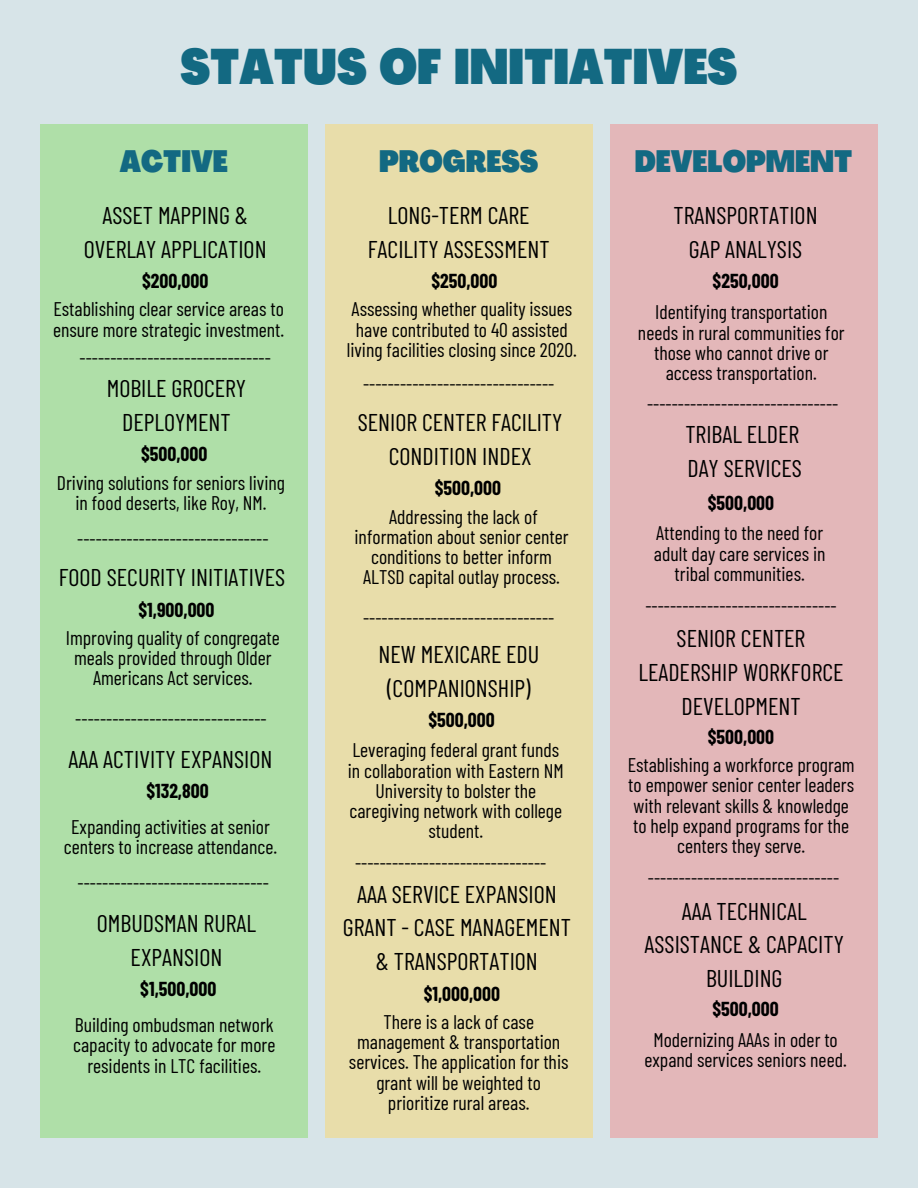
<style>
.page{position:relative;width:918px;height:1188px;background:#d7e4e8}
.page>*{position:absolute;margin:0;border:0;box-sizing:border-box;transform-origin:0 0}
.t1{font:900 48.9px "Agrandir Tight";color:#136982}
.t2{font:900 30.3px "Agrandir Tight";color:#136982}
.t3{font:24.3px/33.8px "Barlow Condensed";color:#000;text-align:center}
.t4{font:19.8px/20.2px "Barlow Condensed";color:#000;text-align:center}
.t5{font:700 19.8px "Barlow Condensed";color:#000}
</style>
<div class="page">
<div style="left:40px;top:125px;width:268px;height:1013px;background:#afdfa8"></div>
<div style="left:325px;top:125px;width:267px;height:1013px;background:#e8ddaa"></div>
<div style="left:610px;top:125px;width:267px;height:1013px;background:#e3b7b9"></div>
<h1 class="t1" style="left:181px;top:48px;width:558px">STATUS OF INITIATIVES</h1>
<h2 class="t2" style="left:120px;top:149px;width:110px">ACTIVE</h2>
<h3 class="t2" style="left:379px;top:149px;width:161px">PROGRESS</h3>
<h4 class="t2" style="left:635px;top:149px;width:219px">DEVELOPMENT</h4>
<p class="t3" style="left:368px;top:198px;width:183px">LONG-TERM CARE<br>FACILITY ASSESSMENT</p>
<p class="t3" style="left:674px;top:198px;width:146px">TRANSPORTATION<br>GAP ANALYSIS</p>
<p class="t3" style="left:84px;top:198px;width:184px">ASSET MAPPING &amp;<br>OVERLAY APPLICATION</p>
<h3 class="t5" style="left:142px;top:268px;width:68px">$200,000</h3>
<p class="t4" style="left:53px;top:298px;width:233px;text-align:left">Establishing clear service areas to ensure more strategic investment.</p>
<h4 class="t4" style="left:80px;top:347px;width:193px">-------------------------------</h4>
<p class="t3" style="left:107px;top:371px;width:141px">MOBILE GROCERY<br>DEPLOYMENT</p>
<p class="t5" style="left:141px;top:442px;width:68px">$500,000</p>
<h2 class="t4" style="left:57px;top:472px;width:230px">Driving solutions for seniors living in food deserts, like Roy, NM.</h2>
<p class="t4" style="left:77px;top:528px;width:193px">-------------------------------</p>
<h3 class="t3" style="left:59px;top:560px;width:228px">FOOD SECURITY INITIATIVES</h3>
<h3 class="t5" style="left:139px;top:597px;width:77px">$1,900,000</h3>
<h4 class="t4" style="left:66px;top:627px;width:216px">Improving quality of congregate meals provided through Older<br>Americans Act services.</h4>
<p class="t4" style="left:75px;top:708px;width:193px">-------------------------------</p>
<h4 class="t3" style="left:69px;top:741px;width:205px">AAA ACTIVITY EXPANSION</h4>
<p class="t5" style="left:146px;top:778px;width:64px">$132,800</p>
<p class="t4" style="left:64px;top:816px;width:215px">Expanding activities at senior centers to increase attendance.</p>
<h3 class="t4" style="left:78px;top:872px;width:193px">-------------------------------</h3>
<p class="t3" style="left:97px;top:905px;width:161px">OMBUDSMAN RURAL<br>EXPANSION</p>
<h3 class="t5" style="left:140px;top:976px;width:78px">$1,500,000</h3>
<h4 class="t4" style="left:73px;top:1014px;width:204px">Building ombudsman network capacity to advocate for more residents in LTC facilities.</h4>
<h4 class="t5" style="left:432px;top:268px;width:67px">$250,000</h4>
<p class="t4" style="left:347px;top:298px;width:232px">Assessing whether quality issues have contributed to 40 assisted living facilities closing since 2020.</p>
<p class="t4" style="left:363px;top:372px;width:193px">-------------------------------</p>
<h3 class="t3" style="left:358px;top:405px;width:206px">SENIOR CENTER FACILITY<br>CONDITION INDEX</h3>
<p class="t5" style="left:435px;top:476px;width:68px">$500,000</p>
<h3 class="t4" style="left:355px;top:506px;width:216px">Addressing the lack of information about senior center conditions to better inform<br>ALTSD capital outlay process.</h3>
<h4 class="t4" style="left:363px;top:607px;width:193px">-------------------------------</h4>
<h4 class="t3" style="left:379px;top:637px;width:162px">NEW MEXICARE EDU (COMPANIONSHIP)</h4>
<h3 class="t5" style="left:428px;top:707px;width:68px">$500,000</h3>
<p class="t4" style="left:348px;top:739px;width:218px">Leveraging federal grant funds in collaboration with Eastern NM<br>University to bolster the caregiving network with college student.</p>
<p class="t4" style="left:355px;top:852px;width:193px">-------------------------------</p>
<p class="t3" style="left:343px;top:876px;width:230px">AAA SERVICE EXPANSION<br>GRANT - CASE MANAGEMENT &amp; TRANSPORTATION</p>
<h4 class="t5" style="left:424px;top:981px;width:78px">$1,000,000</h4>
<h3 class="t4" style="left:349px;top:1011px;width:221px">There is a lack of case management &amp; transportation services. The application for this grant will be weighted to prioritize rural areas.</h3>
<p class="t5" style="left:713px;top:268px;width:67px">$250,000</p>
<h4 class="t4" style="left:638px;top:301px;width:208px">Identifying transportation needs in rural communities for those who cannot drive or access transportation.</h4>
<p class="t4" style="left:647px;top:393px;width:193px">-------------------------------</p>
<p class="t3" style="left:685px;top:417px;width:118px;text-align:left">TRIBAL ELDER<br>DAY SERVICES</p>
<h4 class="t5" style="left:708px;top:490px;width:68px">$500,000</h4>
<p class="t4" style="left:654px;top:522px;width:173px">Attending to the need for adult day care services in tribal communities.</p>
<h3 class="t4" style="left:645px;top:595px;width:193px">-------------------------------</h3>
<h3 class="t3" style="left:638px;top:621px;width:207px">SENIOR CENTER<br>LEADERSHIP WORKFORCE<br>DEVELOPMENT</h3>
<p class="t5" style="left:708px;top:724px;width:68px">$500,000</p>
<h4 class="t4" style="left:628px;top:754px;width:229px">Establishing a workforce program to empower senior center leaders with relevant skills &amp; knowledge to help expand programs for the centers they serve.</h4>
<p class="t4" style="left:648px;top:867px;width:193px">-------------------------------</p>
<h4 class="t3" style="left:645px;top:893px;width:201px">AAA TECHNICAL<br>ASSISTANCE &amp; CAPACITY<br>BUILDING</h4>
<h3 class="t5" style="left:713px;top:996px;width:68px">$500,000</h3>
<h2 class="t4" style="left:644px;top:1029px;width:204px">Modernizing AAAs in oder to expand services seniors need.</h2>
</div>
